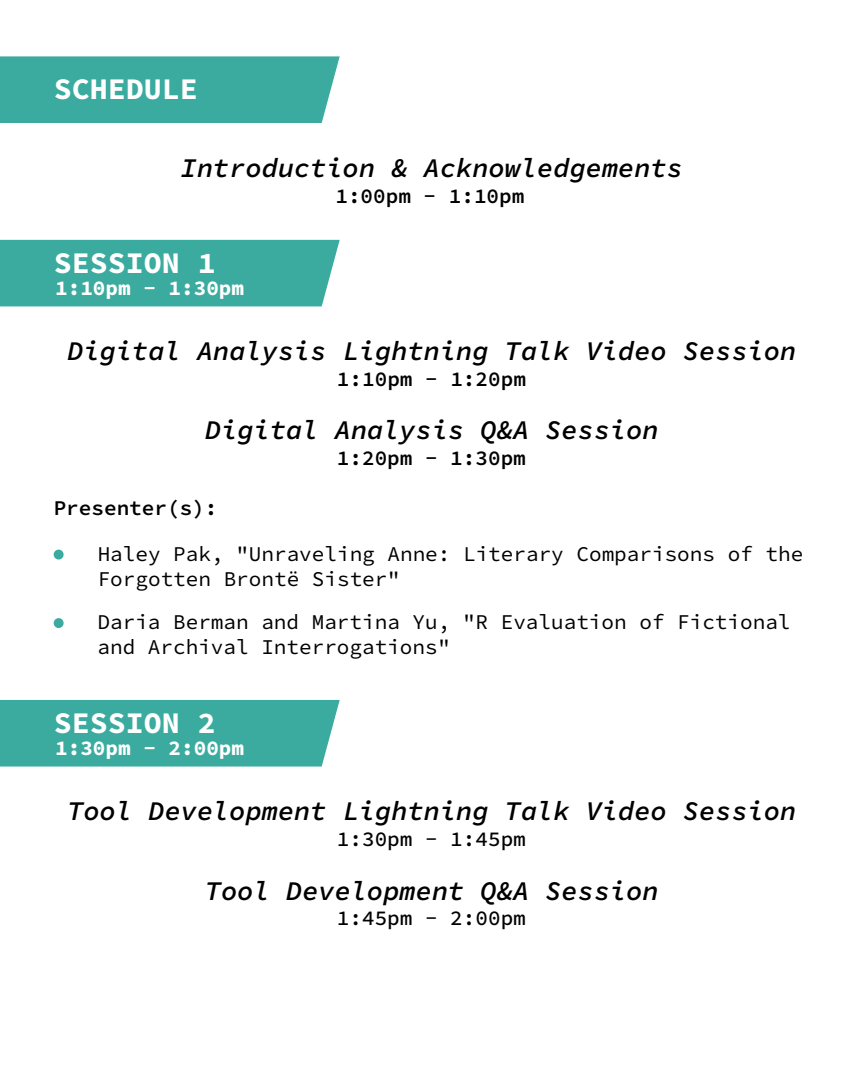
<style>
.page{position:relative;width:864px;height:1080px;background:#fff}
.page>*{position:absolute;margin:0;border:0;box-sizing:border-box;transform-origin:0 0}
.t1{font:30px "Source Code Variable";color:#fff}
.t2{font:italic 27px "Source Code Variable";color:#000}
.t3{font:21px/25.2px "Source Code Variable";color:#000}
.t4{font:21px "Source Code Variable";color:#fff}
</style>
<div class="page">
<div style="left:0;top:56px;width:340px;height:67px;background:#3bab9f"></div>
<div style="left:0;top:240px;width:340px;height:66px;background:#3bab9f"></div>
<div style="left:0;top:700px;width:340px;height:66px;background:#3bab9f"></div>
<div style="left:54px;top:549px;width:10px;height:10px;background:#3bab9f;border-radius:50%"></div>
<div style="left:54px;top:618px;width:10px;height:9px;background:#3bab9f;border-radius:50%"></div>
<h1 class="t1" style="left:54px;top:68px;width:145px">SCHEDULE</h1>
<p class="t2" style="left:181px;top:148px;width:504px">Introduction &amp; Acknowledgements</p>
<p class="t3" style="left:335px;top:184px;width:190px">1:00pm - 1:10pm</p>
<h1 class="t1" style="left:54px;top:241px;width:163px">SESSION 1</h1>
<p class="t4" style="left:55px;top:273px;width:190px">1:10pm - 1:30pm</p>
<p class="t2" style="left:68px;top:331px;width:731px">Digital Analysis Lightning Talk Video Session</p>
<p class="t3" style="left:337px;top:366px;width:190px">1:10pm - 1:20pm</p>
<p class="t2" style="left:205px;top:410px;width:455px">Digital Analysis Q&amp;A Session</p>
<p class="t3" style="left:54px;top:496px;width:165px">Presenter(s):</p>
<p class="t3" style="left:337px;top:445px;width:191px">1:20pm - 1:30pm</p>
<p class="t3" style="left:98px;top:541px;width:707px">Haley Pak, "Unraveling Anne: Literary Comparisons of the<br>Forgotten Brontë Sister"</p>
<p class="t3" style="left:98px;top:609px;width:695px">Daria Berman and Martina Yu, "R Evaluation of Fictional and Archival Interrogations"</p>
<h1 class="t1" style="left:54px;top:700px;width:163px">SESSION 2</h1>
<p class="t4" style="left:55px;top:732px;width:190px">1:30pm - 2:00pm</p>
<p class="t2" style="left:68px;top:791px;width:731px">Tool Development Lightning Talk Video Session</p>
<p class="t3" style="left:337px;top:826px;width:191px">1:30pm - 1:45pm</p>
<p class="t2" style="left:205px;top:870px;width:455px">Tool Development Q&amp;A Session</p>
<p class="t3" style="left:337px;top:905px;width:191px">1:45pm - 2:00pm</p>
</div>
